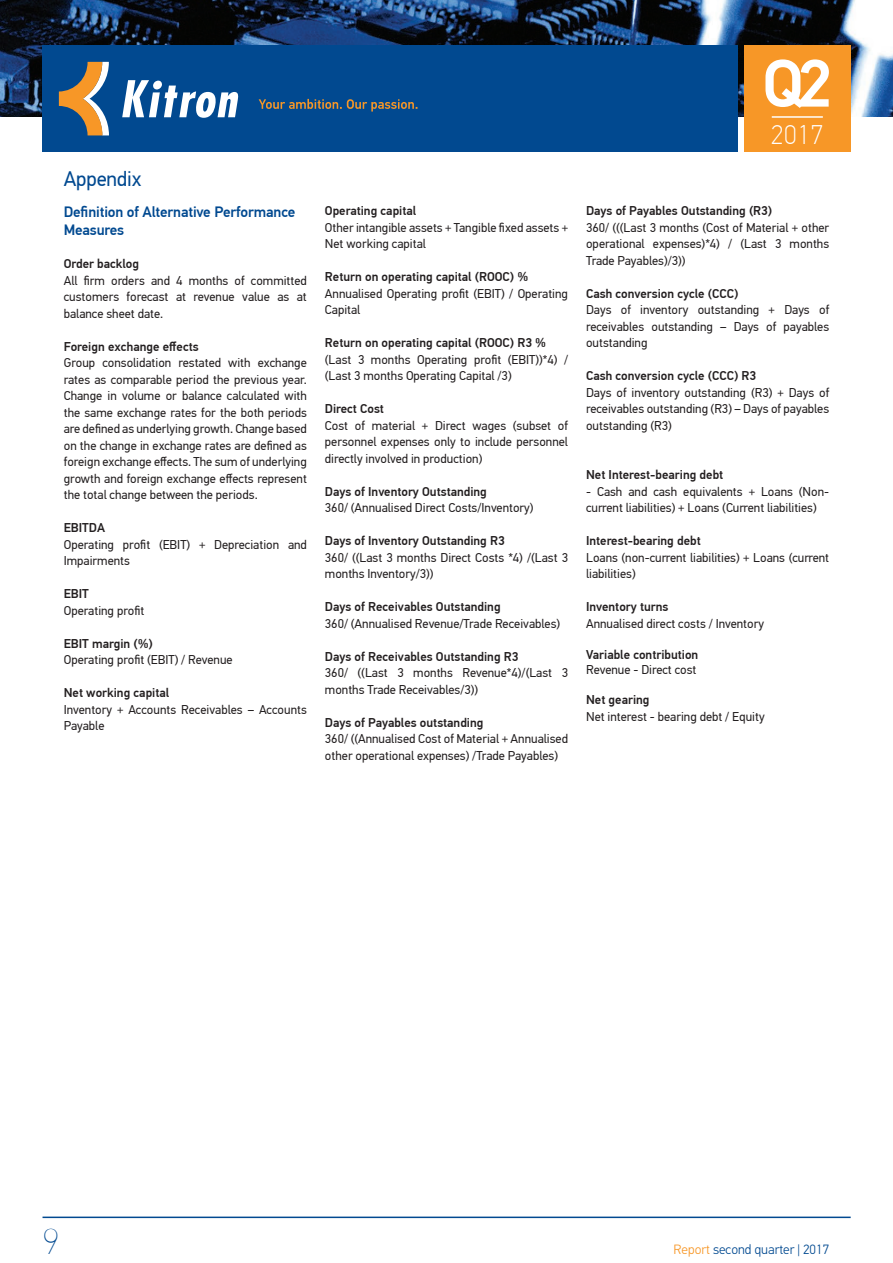
<style>
.page{position:relative;width:893px;height:1263px;background:#fff}
.page>*{position:absolute;margin:0;border:0;box-sizing:border-box;transform-origin:0 0}
.t1{font:500 67.35px "PF Din Text Pro";color:#fff}
.t2{font:100 36px "PF Din Text Pro";color:#014990}
.t3{font:100 27px "PF Din Text Pro";color:#fff}
.t4{font:21px "PF Din Text Pro";letter-spacing:-.01em;color:#014990}
.t5{font:500 15px/18px "PF Din Text Pro";letter-spacing:-.01em;color:#014990}
.t6{font:300 13.5px "PF Din Text Pro";color:#014990}
.Brødtekst{font:12.75px/16.5px "PF Din Text Pro";color:#231f20}
.Heading{font:500 12.75px "PF Din Text Pro";color:#231f20}
.Brødtekst-2{font:500 12.75px "PF Din Text Pro";color:#231f20}
.s1{color:#f79727}
</style>
<div class="page">
<hr style="left:43px;top:1216px;width:808px;height:2px;background:#014990">
<img style="left:0;top:0;width:893px;height:117px">
<div style="left:43px;top:45px;width:695px;height:107px;background:#014990"></div>
<div style="left:744px;top:45px;width:106px;height:107px;background:#f79727"></div>
<svg style="left:59px;top:62px;width:358px;height:73px"></svg>
<hr style="left:772px;top:116px;width:51px;height:2px;background:#fff">
<p class="t4" style="left:64px;top:166px;width:79px">Appendix</p>
<h2 class="t5" style="left:64px;top:203px;width:233px">Definition of Alternative Performance<br>Measures</h2>
<p class="Heading" style="left:64px;top:256px;width:77px">Order backlog</p>
<p class="Brødtekst" style="left:64px;top:272px;width:245px;text-align:justify">All firm orders and 4 months of committed customers forecast at revenue value as at balance sheet date.</p>
<p class="Heading" style="left:64px;top:339px;width:136px">Foreign exchange effects</p>
<p class="Brødtekst" style="left:64px;top:355px;width:245px;text-align:justify">Group consolidation restated with exchange rates as comparable period the previous year.<br>Change in volume or balance calculated with the same exchange rates for the both periods are defined as underlying growth. Change based on the change in exchange rates are defined as foreign exchange effects. The sum of underlying growth and foreign exchange effects represent the total change between the periods.</p>
<p class="Heading" style="left:64px;top:520px;width:43px">EBITDA</p>
<p class="Brødtekst" style="left:64px;top:536px;width:245px">Operating profit (EBIT) + Depreciation and<br>Impairments</p>
<p class="Heading" style="left:64px;top:586px;width:27px">EBIT</p>
<p class="Brødtekst" style="left:64px;top:602px;width:82px">Operating profit</p>
<p class="Heading" style="left:64px;top:636px;width:91px">EBIT margin (%)</p>
<p class="Brødtekst" style="left:64px;top:652px;width:170px">Operating profit (EBIT) / Revenue</p>
<p class="Heading" style="left:64px;top:685px;width:107px">Net working capital</p>
<p class="Brødtekst" style="left:64px;top:701px;width:245px">Inventory + Accounts Receivables – Accounts<br>Payable</p>
<h1 class="t1" style="left:762px;top:43px;width:72px">Q2</h1>
<h3 class="t3" style="left:771px;top:119px;width:54px">2017</h3>
<p class="Heading" style="left:325px;top:203px;width:93px">Operating capital</p>
<p class="Brødtekst" style="left:325px;top:219px;width:245px">Other intangible assets + Tangible fixed assets +<br>Net working capital</p>
<p class="Heading" style="left:325px;top:269px;width:205px">Return on operating capital (ROOC) %</p>
<p class="Brødtekst" style="left:325px;top:285px;width:245px">Annualised Operating profit (EBIT) / Operating<br>Capital</p>
<p class="Heading" style="left:325px;top:335px;width:223px">Return on operating capital (ROOC) R3 %</p>
<p class="Brødtekst" style="left:325px;top:351px;width:245px">(Last 3 months Operating profit (EBIT))*4) / (Last 3 months Operating Capital /3)</p>
<p class="Heading" style="left:325px;top:401px;width:61px">Direct Cost</p>
<p class="Brødtekst" style="left:325px;top:417px;width:245px;text-align:justify">Cost of material + Direct wages (subset of personnel expenses only to include personnel directly involved in production)</p>
<p class="Heading" style="left:325px;top:484px;width:163px">Days of Inventory Outstanding</p>
<p class="Brødtekst" style="left:325px;top:500px;width:210px">360/ (Annualised Direct Costs/Inventory)</p>
<p class="Heading" style="left:325px;top:533px;width:181px">Days of Inventory Outstanding R3</p>
<p class="Brødtekst" style="left:325px;top:549px;width:245px">360/ ((Last 3 months Direct Costs *4) /(Last 3 months Inventory/3))</p>
<p class="Heading" style="left:325px;top:599px;width:177px">Days of Receivables Outstanding</p>
<p class="Brødtekst" style="left:325px;top:615px;width:237px">360/ (Annualised Revenue/Trade Receivables)</p>
<p class="Heading" style="left:325px;top:649px;width:195px">Days of Receivables Outstanding R3</p>
<p class="Brødtekst" style="left:325px;top:665px;width:245px">360/ ((Last 3 months Revenue*4)/(Last 3 months Trade Receivables/3))</p>
<p class="Brødtekst-2" style="left:325px;top:715px;width:160px">Days of Payables outstanding</p>
<p class="Brødtekst" style="left:325px;top:731px;width:245px">360/ ((Annualised Cost of Material + Annualised other operational expenses) /Trade Payables)</p>
<p class="Heading" style="left:586px;top:203px;width:188px">Days of Payables Outstanding (R3)</p>
<p class="Brødtekst" style="left:586px;top:219px;width:245px;text-align:justify">360/ (((Last 3 months (Cost of Material + other operational expenses)*4) / (Last 3 months Trade Payables)/3))</p>
<p class="Heading" style="left:586px;top:286px;width:154px">Cash conversion cycle (CCC)</p>
<p class="Brødtekst" style="left:586px;top:302px;width:245px;text-align:justify">Days of inventory outstanding + Days of receivables outstanding – Days of payables outstanding</p>
<p class="Heading" style="left:586px;top:368px;width:172px">Cash conversion cycle (CCC) R3</p>
<p class="Brødtekst" style="left:586px;top:384px;width:245px;text-align:justify">Days of inventory outstanding (R3) + Days of receivables outstanding (R3) – Days of payables outstanding (R3)</p>
<p class="Heading" style="left:586px;top:467px;width:139px">Net Interest-bearing debt</p>
<p class="Brødtekst" style="left:586px;top:483px;width:245px">- Cash and cash equivalents + Loans (Non&shy;current liabilities) + Loans (Current liabilities)</p>
<p class="Heading" style="left:586px;top:533px;width:116px">Interest-bearing debt</p>
<p class="Brødtekst" style="left:586px;top:549px;width:245px">Loans (non-current liabilities) + Loans (current liabilities)</p>
<p class="Heading" style="left:586px;top:599px;width:84px">Inventory turns</p>
<p class="Brødtekst" style="left:586px;top:615px;width:179px">Annualised direct costs / Inventory</p>
<p class="Heading" style="left:586px;top:647px;width:114px">Variable contribution</p>
<p class="Brødtekst" style="left:586px;top:662px;width:112px">Revenue - Direct cost</p>
<p class="Brødtekst-2" style="left:586px;top:692px;width:65px">Net gearing</p>
<p class="Brødtekst" style="left:586px;top:708px;width:180px">Net interest - bearing debt / Equity</p>
<h2 class="t2" style="left:43px;top:1221px;width:18px">9</h2>
<p class="t6" style="left:673px;top:1242px;width:157px"><span class="s1">Report</span> second quarter | 2017</p>
</div>
